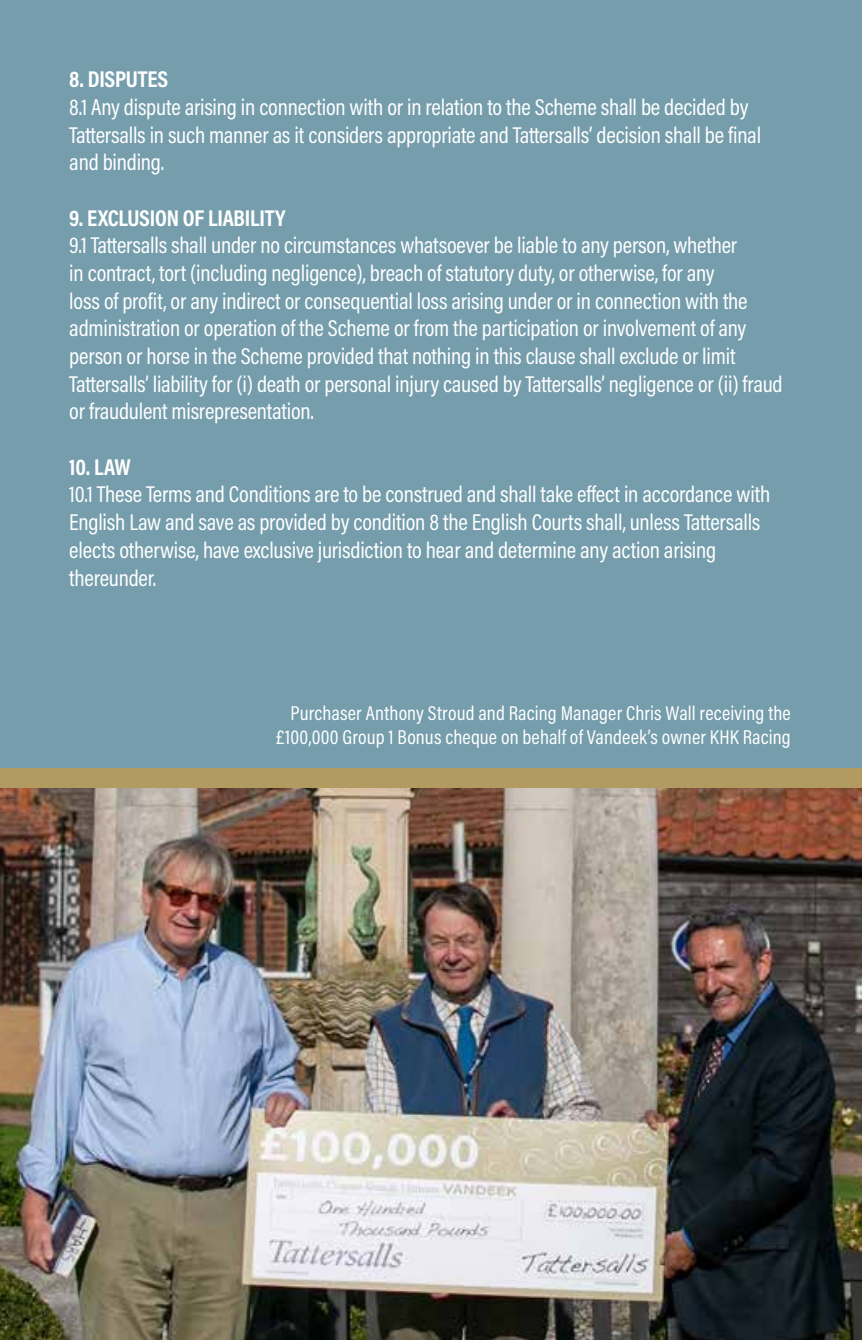
<style>
.page{position:relative;width:862px;height:1340px;background:#fff}
.page>*{position:absolute;margin:0;border:0;box-sizing:border-box;transform-origin:0 0}
.t1{font:22.95px/27.7px "Acumin Pro Cond";letter-spacing:-.01em;color:#fff}
.t2{font:700 22.95px "Acumin Pro Cond";letter-spacing:-.01em;color:#fff}
.t3{font:20.25px/24.3px "Acumin Pro Cond";letter-spacing:.005em;color:#fff;text-align:right}
</style>
<div class="page">
<div style="left:0;top:0;width:861px;height:1339px;background:#759dac"></div>
<img style="left:0;top:788px;width:861px;height:551px">
<div style="left:0;top:768px;width:861px;height:20px;background:#b29b60"></div>
<p class="t2" style="left:69px;top:64px;width:100px">8. DISPUTES</p>
<p class="t1" style="left:69px;top:93px;width:693px">8.1 Any dispute arising in connection with or in relation to the Scheme shall be decided by<br>Tattersalls in such manner as it considers appropriate and Tattersalls’ decision shall be final and binding.</p>
<p class="t2" style="left:69px;top:202px;width:217px">9. EXCLUSION OF LIABILITY</p>
<p class="t1" style="left:69px;top:231px;width:714px">9.1 Tattersalls shall under no circumstances whatsoever be liable to any person, whether<br>in contract, tort (including negligence), breach of statutory duty, or otherwise, for any<br>loss of profit, or any indirect or consequential loss arising under or in connection with the administration or operation of the Scheme or from the participation or involvement of any person or horse in the Scheme provided that nothing in this clause shall exclude or limit Tattersalls’ liability for (i) death or personal injury caused by Tattersalls’ negligence or (ii) fraud or fraudulent misrepresentation.</p>
<p class="t2" style="left:69px;top:451px;width:63px">10. LAW</p>
<p class="t1" style="left:69px;top:480px;width:702px">10.1 These Terms and Conditions are to be construed and shall take effect in accordance with English Law and save as provided by condition 8 the English Courts shall, unless Tattersalls elects otherwise, have exclusive jurisdiction to hear and determine any action arising thereunder.</p>
<p class="t3" style="left:276px;top:700px;width:516px">Purchaser Anthony Stroud and Racing Manager Chris Wall receiving the £100,000 Group 1 Bonus cheque on behalf of Vandeek’s owner KHK Racing</p>
</div>
